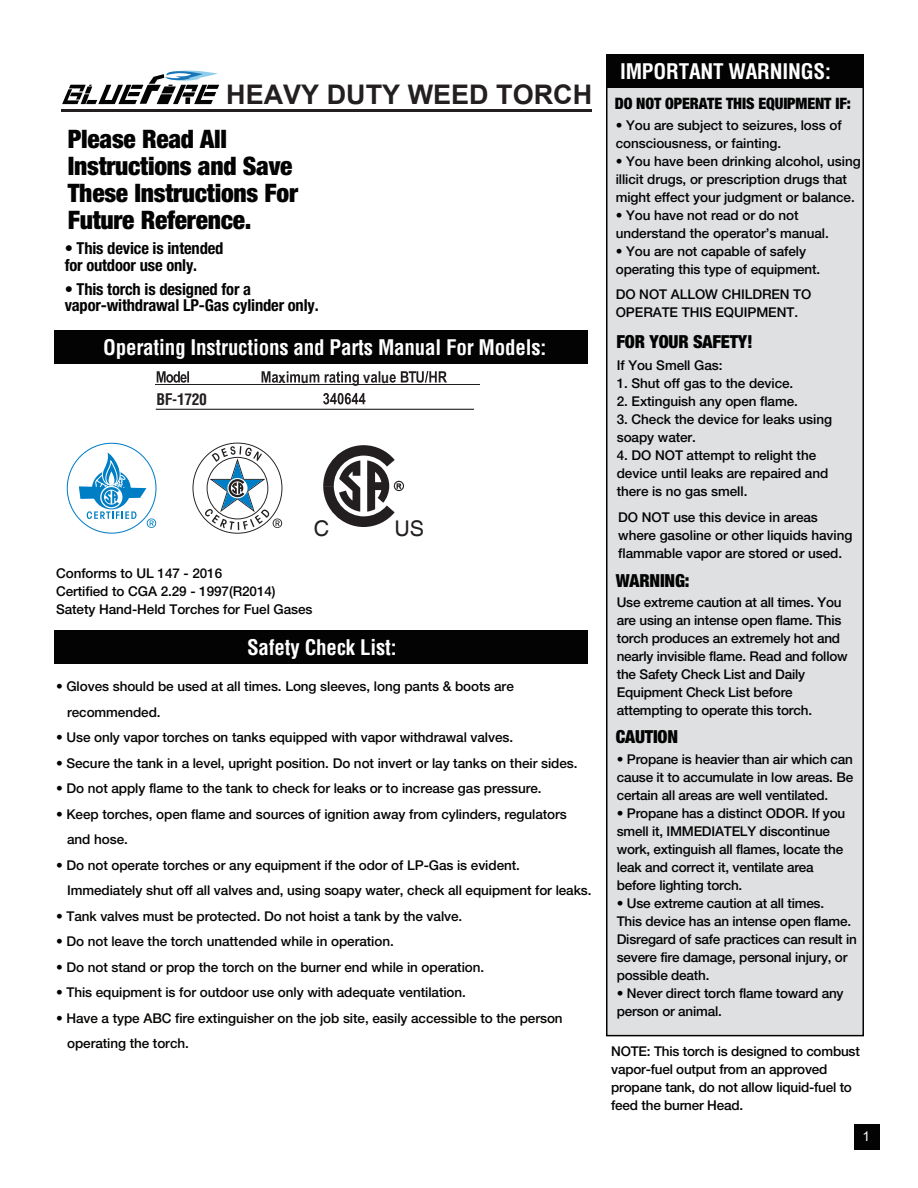
<style>
.page{position:relative;width:918px;height:1188px;background:#fff}
.page>*{position:absolute;margin:0;border:0;box-sizing:border-box;transform-origin:0 0}
.t1{font:700 27px "Arial";color:#231f20}
.t2{font:900 condensed 25.5px/27px "Helvetica Neue";letter-spacing:-.01em;color:#030303}
.t3{font:21.6px "Helvetica";color:#231f20}
.t4{font:700 condensed 21px "Helvetica";letter-spacing:-.01em;color:#fff}
.t5{font:900 condensed 18px "Helvetica Neue";letter-spacing:-.01em;color:#030303}
.t6{font:700 condensed 16.5px/16.5px "Helvetica Neue";letter-spacing:-.01em;color:#030303}
.t7{font:900 condensed 15.75px "Helvetica Neue";letter-spacing:-.01em;color:#030303}
.t8{font:700 15.75px "Arial Narrow";color:#231f20}
.t9{font:700 condensed 15.6px "Helvetica";letter-spacing:-.025em;color:#231f20}
.t10{font:500 13.5px/18px "Helvetica Neue";letter-spacing:-.015em;color:#030303}
.t11{font:500 13.5px/25.5px "Helvetica Neue";letter-spacing:-.005em;color:#050403}
.t12{font:13.5px "Arial";color:#fff}
</style>
<div class="page">
<div style="left:607px;top:86px;width:256px;height:950px;background:#dee0e1"></div>
<div style="left:606px;top:85px;width:258px;height:951px;border:2px solid #030303"></div>
<div style="left:55px;top:330px;width:533px;height:33px;background:#030303"></div>
<div style="left:606px;top:54px;width:258px;height:34px;background:#030303"></div>
<hr style="left:155px;top:384px;width:325px;height:1px;background:#231f20">
<svg style="left:157px;top:371px;width:121px;height:12px"></svg>
<svg style="left:287px;top:371px;width:13px;height:12px"></svg>
<svg style="left:310px;top:371px;width:49px;height:15px"></svg>
<svg style="left:371px;top:371px;width:9px;height:12px"></svg>
<svg style="left:390px;top:371px;width:57px;height:12px"></svg>
<svg style="left:323px;top:393px;width:42px;height:11px"></svg>
<hr style="left:156px;top:409px;width:318px;height:1px;background:#030303">
<div style="left:54px;top:630px;width:534px;height:34px;background:#030303"></div>
<svg style="left:323px;top:445px;width:78px;height:82px"></svg>
<svg style="left:192px;top:443px;width:90px;height:91px"></svg>
<svg style="left:67px;top:443px;width:90px;height:91px"></svg>
<hr style="left:61px;top:109px;width:531px;height:3px;background:#231f20">
<div style="left:854px;top:1124px;width:25px;height:25px;background:#030303"></div>
<svg style="left:62px;top:70px;width:157px;height:34px"></svg>
<h1 class="t1" style="left:226px;top:76px;width:368px">HEAVY DUTY WEED TORCH</h1>
<h2 class="t2" style="left:68px;top:125px;width:232px">Please Read All<br>Instructions and Save<br>These Instructions For<br>Future Reference.</h2>
<p class="t6" style="left:65px;top:240px;width:160px">• This device is intended for outdoor use only.</p>
<p class="t6" style="left:65px;top:281px;width:256px">• This torch is designed for a vapor-withdrawal LP-Gas cylinder only.</p>
<h3 class="t4" style="left:103px;top:333px;width:445px">Operating Instructions and Parts Manual For Models:</h3>
<p class="t9" style="left:157px;top:389px;width:52px">BF-1720</p>
<p class="t8" style="left:279px;top:365px;width:32px">x u</p>
<p class="t8" style="left:363px;top:365px;width:27px">v u</p>
<h3 class="t3" style="left:314px;top:515px;width:17px">C</h3>
<h3 class="t3" style="left:395px;top:515px;width:31px">US</h3>
<p class="t10" style="left:56px;top:564px;width:258px">Conforms to UL 147 - 2016<br>Certified to CGA 2.29 - 1997(R2014)<br>Satety Hand-Held Torches for Fuel Gases</p>
<h3 class="t4" style="left:247px;top:634px;width:151px">Safety Check List:</h3>
<p class="t11" style="left:67px;top:674px;width:448px;text-indent:-11px">• Gloves should be used at all times. Long sleeves, long pants &amp; boots are recommended.</p>
<p class="t11" style="left:56px;top:725px;width:459px">• Use only vapor torches on tanks equipped with vapor withdrawal valves.</p>
<p class="t11" style="left:56px;top:750px;width:523px">• Secure the tank in a level, upright position. Do not invert or lay tanks on their sides.</p>
<p class="t11" style="left:56px;top:776px;width:487px">• Do not apply flame to the tank to check for leaks or to increase gas pressure.</p>
<p class="t11" style="left:67px;top:801px;width:501px;text-indent:-11px">• Keep torches, open flame and sources of ignition away from cylinders, regulators and hose.</p>
<p class="t11" style="left:67px;top:852px;width:526px;text-indent:-11px">• Do not operate torches or any equipment if the odor of LP-Gas is evident.<br>Immediately shut off all valves and, using soapy water, check all equipment for leaks.</p>
<p class="t11" style="left:56px;top:903px;width:408px">• Tank valves must be protected. Do not hoist a tank by the valve.</p>
<p class="t11" style="left:56px;top:929px;width:339px">• Do not leave the torch unattended while in operation.</p>
<p class="t11" style="left:56px;top:954px;width:430px">• Do not stand or prop the torch on the burner end while in operation.</p>
<p class="t11" style="left:56px;top:980px;width:411px">• This equipment is for outdoor use only with adequate ventilation.</p>
<p class="t11" style="left:67px;top:1005px;width:497px;text-indent:-11px">• Have a type ABC fire extinguisher on the job site, easily accessible to the person operating the torch.</p>
<h3 class="t4" style="left:620px;top:57px;width:212px">IMPORTANT WARNINGS:</h3>
<p class="t7" style="left:615px;top:94px;width:238px">DO NOT OPERATE THIS EQUIPMENT IF:</p>
<p class="t10" style="left:616px;top:116px;width:227px">• You are subject to seizures, loss of consciousness, or fainting.</p>
<p class="t10" style="left:616px;top:152px;width:247px">• You have been drinking alcohol, using illicit drugs, or prescription drugs that might effect your judgment or balance.</p>
<p class="t10" style="left:616px;top:206px;width:215px">• You have not read or do not understand the operator’s manual.</p>
<p class="t10" style="left:616px;top:242px;width:206px">• You are not capable of safely operating this type of equipment.</p>
<p class="t10" style="left:616px;top:285px;width:197px">DO NOT ALLOW CHILDREN TO<br>OPERATE THIS EQUIPMENT.</p>
<h3 class="t5" style="left:617px;top:331px;width:138px">FOR YOUR SAFETY!</h3>
<p class="t10" style="left:617px;top:356px;width:107px">If You Smell Gas:</p>
<p class="t10" style="left:617px;top:374px;width:178px">1. Shut off gas to the device.</p>
<p class="t10" style="left:617px;top:392px;width:183px">2. Extinguish any open flame.</p>
<p class="t10" style="left:617px;top:410px;width:217px">3. Check the device for leaks using soapy water.</p>
<p class="t10" style="left:617px;top:446px;width:213px">4. DO NOT attempt to relight the device until leaks are repaired and there is no gas smell.</p>
<p class="t10" style="left:618px;top:508px;width:236px">DO NOT use this device in areas where gasoline or other liquids having flammable vapor are stored or used.</p>
<h3 class="t5" style="left:616px;top:569px;width:75px">WARNING:</h3>
<p class="t10" style="left:617px;top:593px;width:232px">Use extreme caution at all times. You are using an intense open flame. This torch produces an extremely hot and nearly invisible flame. Read and follow the Safety Check List and Daily Equipment Check List before attempting to operate this torch.</p>
<p class="t10" style="left:617px;top:751px;width:238px;text-align:justify">• Propane is heavier than air which can cause it to accumulate in low areas. Be certain all areas are well ventilated.</p>
<p class="t10" style="left:617px;top:805px;width:230px">• Propane has a distinct ODOR. If you smell it, IMMEDIATELY discontinue work, extinguish all flames, locate the leak and correct it, ventilate area before lighting torch.</p>
<p class="t10" style="left:617px;top:894px;width:242px">• Use extreme caution at all times.<br>This device has an intense open flame.<br>Disregard of safe practices can result in severe fire damage, personal injury, or possible death.</p>
<p class="t10" style="left:617px;top:984px;width:228px">• Never direct torch flame toward any person or animal.</p>
<p class="t10" style="left:611px;top:1042px;width:250px">NOTE: This torch is designed to combust vapor-fuel output from an approved propane tank, do not allow liquid-fuel to feed the burner Head.</p>
<h3 class="t5" style="left:616px;top:726px;width:64px">CAUTION</h3>
<p class="t12" style="left:862px;top:1127px;width:9px">1</p>
</div>
